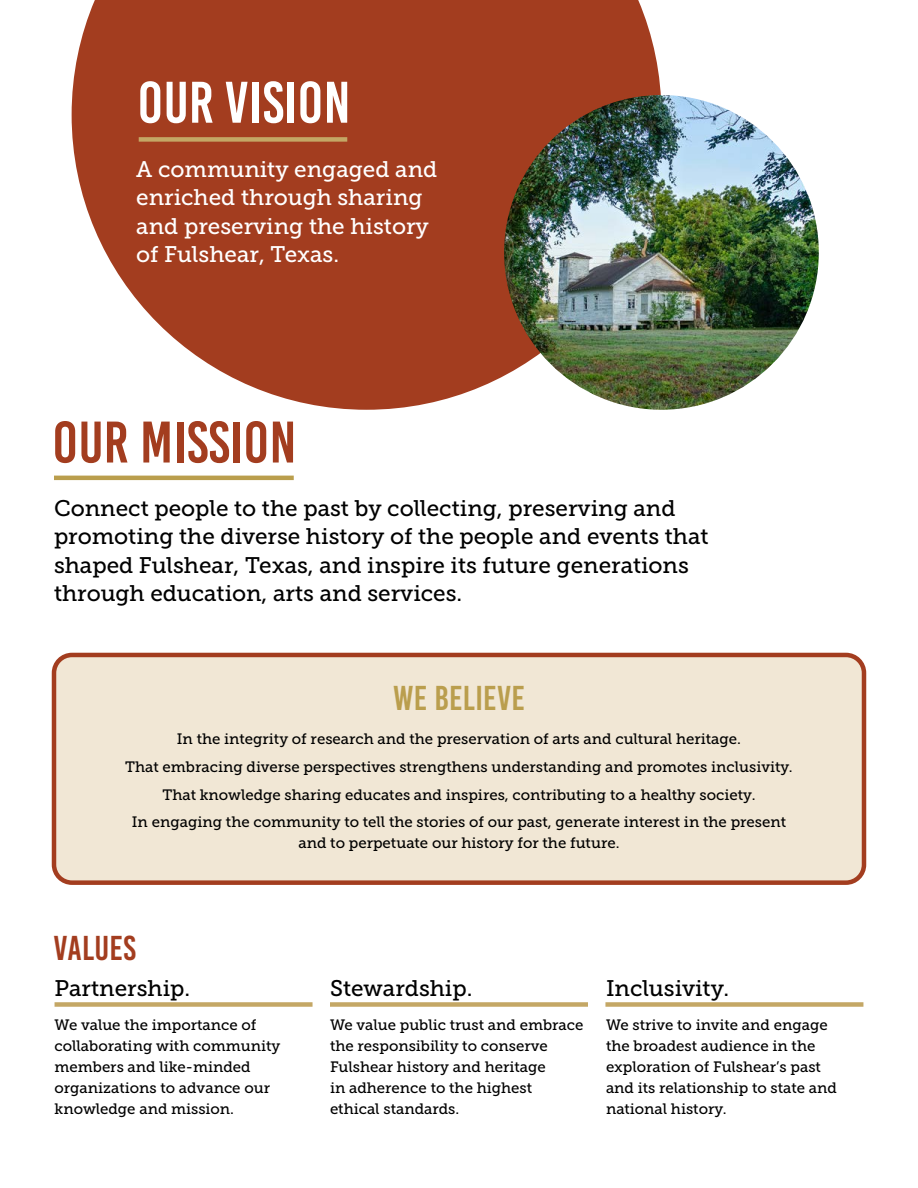
<style>
.page{position:relative;width:918px;height:1188px;background:#fff}
.page>*{position:absolute;margin:0;border:0;box-sizing:border-box;transform-origin:0 0}
.t1{font:58.5px "Bebas Kai";letter-spacing:.01em;color:#a33d1f}
.t2{font:58.5px "Bebas Kai";letter-spacing:.01em;color:#fff}
.t3{font:34.5px "Bebas Kai";letter-spacing:.01em;color:#ba9e4d}
.t4{font:34.5px "Bebas Kai";letter-spacing:.01em;color:#a33d1f}
.t5{font:22.5px/28.5px "Museo Slab 500";color:#000}
.t6{font:22.5px/28.5px "Museo Slab 500";color:#fff}
.t7{font:15px/21px "Museo Slab 500";color:#000}
</style>
<div class="page">
<svg style="left:72px;top:0;width:589px;height:410px;background:#ae553b"></svg>
<div style="left:55px;top:1002px;width:258px;height:5px;background:#c4a765"></div>
<div style="left:330px;top:1002px;width:258px;height:5px;background:#c4a765"></div>
<div style="left:605px;top:1002px;width:258px;height:5px;background:#c4a765"></div>
<div style="left:139px;top:137px;width:208px;height:5px;background:#c4a765"></div>
<img style="left:504px;top:95px;width:315px;height:315px;border-radius:157px">
<hr style="left:54px;top:476px;width:240px;height:4px;background:#ba9e4d">
<div style="left:54px;top:655px;width:810px;height:228px;background:#f1e7d5;border-radius:18px"></div>
<div style="left:52px;top:653px;width:814px;height:232px;border:4px solid #a33d1f;border-radius:18px"></div>
<h1 class="t2" style="left:138px;top:71px;width:214px">OUR VISION</h1>
<h3 class="t6" style="left:136px;top:155px;width:303px">A community engaged and enriched through sharing and preserving the history of Fulshear, Texas.</h3>
<h1 class="t1" style="left:52px;top:411px;width:245px">OUR MISSION</h1>
<h3 class="t5" style="left:54px;top:494px;width:656px">Connect people to the past by collecting, preserving and promoting the diverse history of the people and events that shaped Fulshear, Texas, and inspire its future generations through education, arts and services.</h3>
<h2 class="t3" style="left:393px;top:679px;width:133px">WE BELIEVE</h2>
<p class="t7" style="left:125px;top:725px;width:669px;line-height:27.8px;text-align:center">In the integrity of research and the preservation of arts and cultural heritage.<br>That embracing diverse perspectives strengthens understanding and promotes inclusivity.<br>That knowledge sharing educates and inspires, contributing to a healthy society.<br>In engaging the community to tell the stories of our past, generate interest in the present</p>
<p class="t7" style="left:298px;top:833px;width:323px">and to perpetuate our history for the future.</p>
<h2 class="t4" style="left:54px;top:929px;width:84px">VALUES</h2>
<h3 class="t5" style="left:55px;top:974px;width:137px">Partnership.</h3>
<p class="t7" style="left:55px;top:1015px;width:227px">We value the importance of collaborating with community members and like-minded organizations to advance our knowledge and mission.</p>
<h3 class="t5" style="left:330px;top:974px;width:144px">Stewardship.</h3>
<p class="t7" style="left:330px;top:1015px;width:255px">We value public trust and embrace the responsibility to conserve<br>Fulshear history and heritage<br>in adherence to the highest ethical standards.</p>
<h3 class="t5" style="left:606px;top:974px;width:125px">Inclusivity.</h3>
<p class="t7" style="left:606px;top:1015px;width:233px">We strive to invite and engage the broadest audience in the exploration of Fulshear’s past and its relationship to state and national history.</p>
</div>
